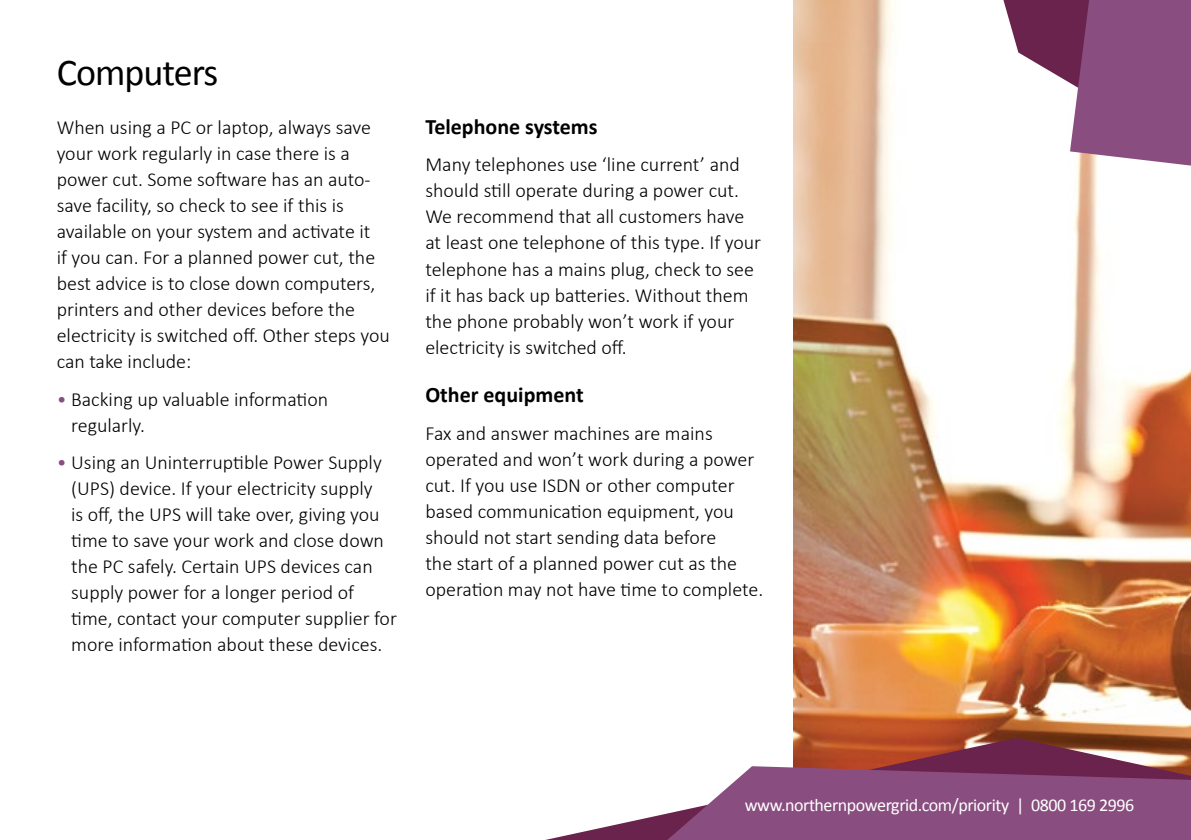
<style>
.page{position:relative;width:1191px;height:840px;background:#fff}
.page>*{position:absolute;margin:0;border:0;box-sizing:border-box;transform-origin:0 0}
.t1{font:38px "Calibri";letter-spacing:-.025em;color:#000}
.t2{font:700 22px "Calibri";color:#000}
.t3{font:300 20px/26px "Calibri";color:#000}
.t4{font:18px "Calibri";letter-spacing:-.025em;color:#fff}
.s1{color:#894e7f}
</style>
<div class="page">
<img style="left:794px;top:0;width:397px;height:737px">
<svg style="left:550px;top:737px;width:641px;height:102px"></svg>
<svg style="left:667px;top:765px;width:524px;height:74px;background:#8f5682"></svg>
<svg style="left:1003px;top:0;width:188px;height:165px"></svg>
<h1 class="t1" style="left:57px;top:49px;width:163px">Computers</h1>
<p class="t3" style="left:57px;top:113px;width:335px">When using a PC or laptop, always save your work regularly in case there is a power cut. Some software has an auto&shy;save facility, so check to see if this is available on your system and activate it<br>if you can. For a planned power cut, the best advice is to close down computers, printers and other devices before the electricity is switched off. Other steps you can take include:</p>
<p class="t3" style="left:71px;top:385px;width:258px;text-indent:-14px"><span class="s1">•</span> Backing up valuable information regularly.</p>
<p class="t3" style="left:71px;top:448px;width:327px;text-indent:-14px"><span class="s1">•</span> Using an Uninterruptible Power Supply (UPS) device. If your electricity supply<br>is off, the UPS will take over, giving you time to save your work and close down the PC safely. Certain UPS devices can supply power for a longer period of time, contact your computer supplier for more information about these devices.</p>
<p class="t2" style="left:425px;top:113px;width:174px">Telephone systems</p>
<p class="t3" style="left:425px;top:151px;width:337px">Many telephones use ‘line current’ and should still operate during a power cut.<br>We recommend that all customers have at least one telephone of this type. If your telephone has a mains plug, check to see if it has back up batteries. Without them the phone probably won’t work if your electricity is switched off.</p>
<p class="t2" style="left:425px;top:381px;width:160px">Other equipment</p>
<p class="t3" style="left:425px;top:419px;width:339px">Fax and answer machines are mains operated and won’t work during a power cut. If you use ISDN or other computer based communication equipment, you should not start sending data before<br>the start of a planned power cut as the operation may not have time to complete.</p>
<p class="t4" style="left:745px;top:793px;width:391px">www.northernpowergrid.com/priority | 0800 169 2996</p>
</div>
